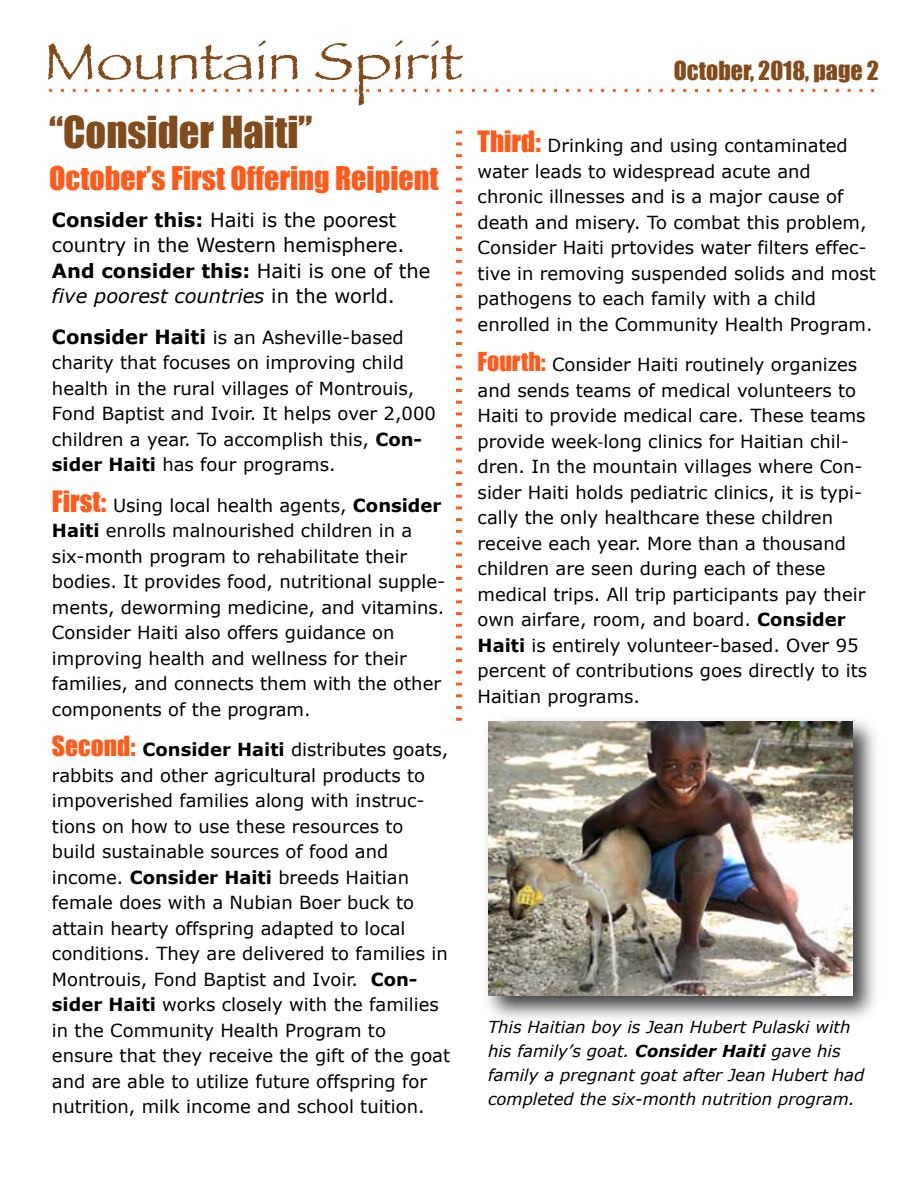
<style>
.page{position:relative;width:918px;height:1188px;background:#fff}
.page>*{position:absolute;margin:0;border:0;box-sizing:border-box;transform-origin:0 0}
.t1{font:54px "Papyrus";color:#824b1b;scale:1.13 1}
.t2{font:40.5px "Impact";color:#824b1b}
.t3{font:30px "Impact";color:#ff5a19}
.t4{font:24px "Impact";color:#824b1b}
.t5{font:19.5px/25.5px "Verdana";color:#000}
.t6{font:18px/25.5px "Verdana";color:#000}
.t7{font:italic 16.5px/24px "Verdana";color:#000}
.s1{font-weight:700}
.s2{font-style:italic}
.s3{font-weight:700;font-size:19.5px}
.s4{font-family:"Impact";font-size:27px;color:#ff5a19}
.s5{font-family:"Impact";font-size:25.5px;color:#ff5a19}
.s6{font-family:"Impact";font-size:24px;color:#ff5a19}
.s7{font-family:"Myriad Pro"}
</style>
<div class="page">
<svg style="left:49px;top:89px;width:826px;height:3px"></svg>
<svg style="left:456px;top:131px;width:6px;height:590px"></svg>
<img style="left:486px;top:720px;width:390px;height:299px">
<img style="left:488px;top:722px;width:365px;height:274px">
<h1 class="t1" style="left:44px;top:29px;width:372px">Mountain Spirit</h1>
<h2 class="t2" style="left:49px;top:100px;width:265px">“Consider Haiti”</h2>
<h3 class="t3" style="left:49px;top:155px;width:391px">October’s First Offering Reipient</h3>
<p class="t5" style="left:52px;top:206px;width:380px"><span class="s1">Consider this:</span> Haiti is the poorest country in the Western hemisphere.<br><span class="s1">And consider this:</span> Haiti is one of the <span class="s2">five poorest countries</span> in the world.</p>
<p class="t6" style="left:52px;top:324px;width:385px"><span class="s3">Consider Haiti</span> is an Asheville-based charity that focuses on improving child health in the rural villages of Montrouis, Fond Baptist and Ivoir. It helps over 2,000 children a year. To accomplish this, <span class="s1">Con&shy;sider Haiti</span> has four programs.</p>
<p class="t6" style="left:52px;top:492px;width:395px"><span class="s4">First:</span> Using local health agents, <span class="s1">Consider Haiti</span> enrolls malnourished children in a six-month program to rehabilitate their bodies. It provides food, nutritional supple&shy;ments, deworming medicine, and vitamins.<br>Consider Haiti also offers guidance on improving health and wellness for their families, and connects them with the other components of the program.</p>
<p class="t6" style="left:52px;top:737px;width:400px"><span class="s5">Second:</span> <span class="s1">Consider Haiti</span> distributes goats, rabbits and other agricultural products to impoverished families along with instruc&shy;tions on how to use these resources to build sustainable sources of food and income. <span class="s1">Consider Haiti</span> breeds Haitian female does with a Nubian Boer buck to attain hearty offspring adapted to local conditions. They are delivered to families in Montrouis, Fond Baptist and Ivoir. <span class="s1">Con&shy;sider Haiti</span> works closely with the families in the Community Health Program to ensure that they receive the gift of the goat and are able to utilize future offspring for nutrition, milk income and school tuition.</p>
<h3 class="t4" style="left:674px;top:52px;width:207px">October, 2018, page 2</h3>
<p class="t6" style="left:478px;top:133px;width:400px"><span class="s4">Third:</span> Drinking and using contaminated water leads to widespread acute and chronic illnesses and is a major cause of death and misery. To combat this problem, Consider Haiti prtovides water filters effec&shy;tive in removing suspended solids and most pathogens to each family with a child enrolled in the Community Health Program.</p>
<p class="t6" style="left:478px;top:352px;width:391px"><span class="s6">Fourth:</span> Consider Haiti routinely organizes and sends teams of medical volunteers to Haiti to provide medical care. These teams provide week<span class="s7">‐</span>long clinics for Haitian chil&shy;dren. In the mountain villages where Con&shy;sider Haiti holds pediatric clinics, it is typi&shy;cally the only healthcare these children receive each year. More than a thousand children are seen during each of these medical trips. All trip participants pay their own airfare, room, and board. <span class="s1">Consider Haiti</span> is entirely volunteer-based. Over 95 percent of contributions goes directly to its Haitian programs.</p>
<p class="t7" style="left:488px;top:1014px;width:378px">This Haitian boy is Jean Hubert Pulaski with his family’s goat. <span class="s1">Consider Haiti</span> gave his family a pregnant goat after Jean Hubert had completed the six-month nutrition program.</p>
</div>
